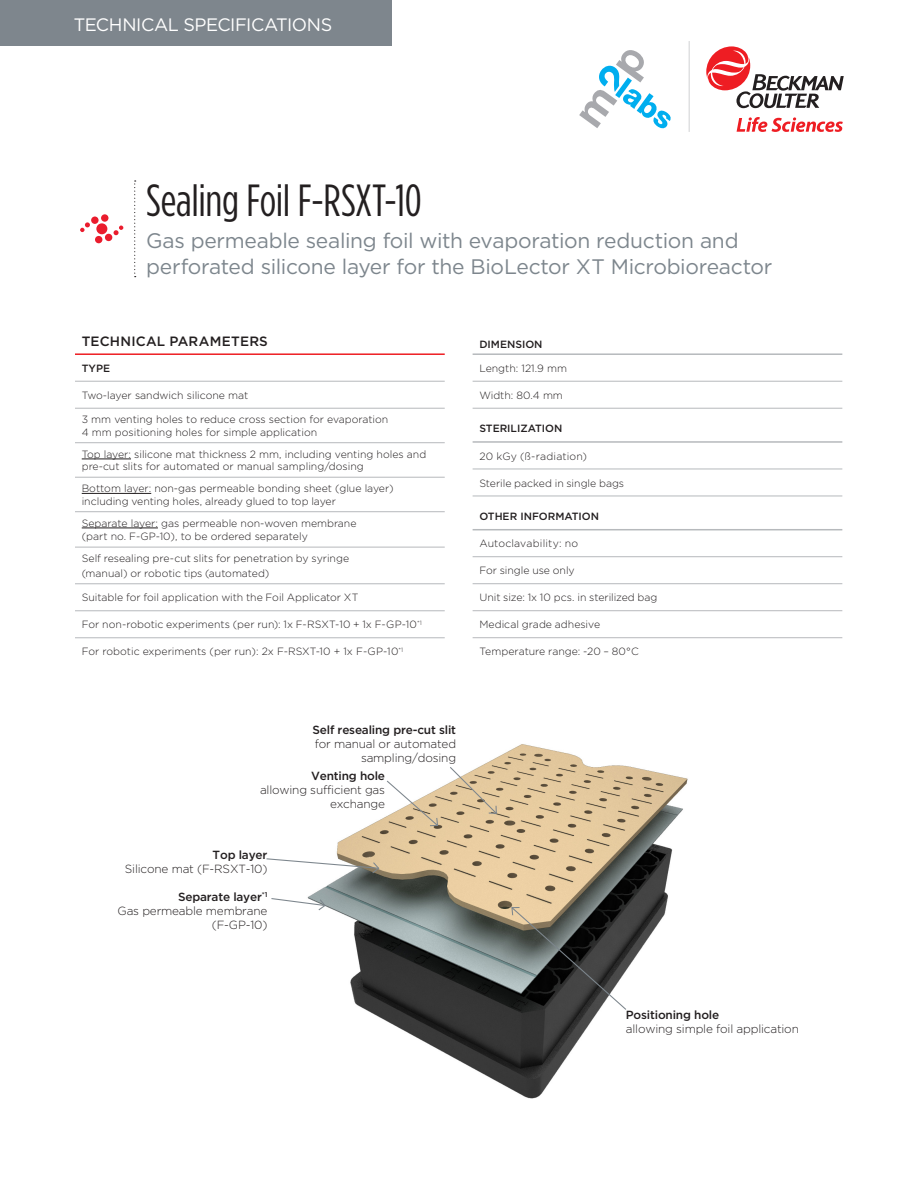
<style>
.page{position:relative;width:918px;height:1188px;background:#fff}
.page>*{position:absolute;margin:0;border:0;box-sizing:border-box;transform-origin:0 0}
.Doc_-_Title{font:45px "Gotham Condensed";letter-spacing:-.01em;color:#231f20}
.Doc_-_Title-2{font:21px/25.2px "Gotham";letter-spacing:-.015em;color:#7d868d}
.t1{font:18px "Gotham";letter-spacing:-.025em;color:#fff}
.Header_2{font:500 13.5px "Gotham";letter-spacing:.015em;color:#231f20}
.t2{font:300 11.85px/14px "Gotham";letter-spacing:-.015em;color:#231f20;text-align:right}
.t3{font:500 11.85px "Gotham";letter-spacing:-.015em;color:#231f20}
.Doc_-_Table_-_Cell{font:300 10.5px/12.6px "Gotham";color:#231f20}
.DSG_-_Unordered_Bull{font:300 10.5px "Gotham";color:#231f20}
.Doc_-_Table_-_Cell-2{font:500 10.5px "Gotham";color:#231f20}
</style>
<div class="page">
<div style="left:0;top:0;width:392px;height:46px;background:#7e868d"></div>
<svg style="left:134px;top:180px;width:2px;height:97px"></svg>
<div style="left:95px;top:236px;width:7px;height:7px;background:#ea1c2d;border-radius:50%"></div>
<div style="left:105px;top:234px;width:7px;height:7px;background:#ea1c2d;border-radius:50%"></div>
<svg style="left:114px;top:226px;width:9px;height:9px"></svg>
<div style="left:101px;top:214px;width:7px;height:8px;background:#ea1c2d;border-radius:50%"></div>
<div style="left:91px;top:217px;width:8px;height:7px;background:#ea1c2d;border-radius:50%"></div>
<div style="left:96px;top:223px;width:11px;height:11px;background:#ea1c2d;border-radius:50%"></div>
<svg style="left:80px;top:222px;width:10px;height:10px"></svg>
<hr style="left:75px;top:381px;width:370px;height:1px;background:#b6b9bc">
<hr style="left:75px;top:408px;width:370px;height:1px;background:#b6b9bc">
<hr style="left:75px;top:442px;width:370px;height:1px;background:#b6b9bc">
<hr style="left:75px;top:477px;width:370px;height:1px;background:#b6b9bc">
<hr style="left:75px;top:511px;width:370px;height:1px;background:#b6b9bc">
<hr style="left:75px;top:547px;width:370px;height:1px;background:#b6b9bc">
<hr style="left:75px;top:583px;width:370px;height:1px;background:#b6b9bc">
<hr style="left:75px;top:610px;width:370px;height:1px;background:#b6b9bc">
<hr style="left:75px;top:637px;width:370px;height:1px;background:#b6b9bc">
<hr style="left:75px;top:353px;width:370px;height:2px;background:#ee1d23">
<hr style="left:82px;top:459px;width:49px;height:1px;background:#231f20">
<hr style="left:82px;top:493px;width:69px;height:1px;background:#231f20">
<hr style="left:82px;top:528px;width:76px;height:1px;background:#231f20">
<img style="left:308px;top:744px;width:380px;height:355px">
<div style="left:258px;top:724px;width:198px;height:38px;background:#fff"></div>
<div style="left:626px;top:1009px;width:198px;height:38px;background:#fff"></div>
<div style="left:229px;top:770px;width:156px;height:38px;background:#fff"></div>
<svg style="left:449px;top:766px;width:49px;height:49px;background:#d9c4a0"></svg>
<svg style="left:386px;top:780px;width:53px;height:47px"></svg>
<svg style="left:266px;top:858px;width:114px;height:16px"></svg>
<svg style="left:271px;top:897px;width:56px;height:14px"></svg>
<hr style="left:689px;top:41px;width:1px;height:91px;background:#d0d1d3">
<hr style="left:473px;top:381px;width:369px;height:1px;background:#b6b9bc">
<hr style="left:473px;top:469px;width:369px;height:1px;background:#b6b9bc">
<hr style="left:473px;top:496px;width:369px;height:1px;background:#b6b9bc">
<hr style="left:473px;top:556px;width:369px;height:1px;background:#b6b9bc">
<hr style="left:473px;top:583px;width:369px;height:1px;background:#b6b9bc">
<hr style="left:473px;top:610px;width:369px;height:1px;background:#b7b9bd">
<hr style="left:473px;top:637px;width:369px;height:1px;background:#b7b9bd">
<hr style="left:473px;top:408px;width:369px;height:1px;background:#b6b9bc">
<hr style="left:473px;top:353px;width:369px;height:2px;background:#b6b9bc">
<hr style="left:473px;top:441px;width:369px;height:2px;background:#b6b9bc">
<hr style="left:473px;top:529px;width:369px;height:1px;background:#b6b9bc">
<svg style="left:510px;top:906px;width:117px;height:105px;background:#535450"></svg>
<svg style="left:706px;top:46px;width:138px;height:62px"></svg>
<svg style="left:737px;top:117px;width:106px;height:15px"></svg>
<svg style="left:579px;top:50px;width:92px;height:78px"></svg>
<h3 class="t1" style="left:74px;top:13px;width:260px">TECHNICAL SPECIFICATIONS</h3>
<p class="Doc_-_Title" style="left:146px;top:175px;width:277px">Sealing Foil F-RSXT-10</p>
<p class="Doc_-_Title-2" style="left:146px;top:228px;width:628px">Gas permeable sealing foil with evaporation reduction and perforated silicone layer for the BioLector XT Microbioreactor</p>
<p class="Header_2" style="left:82px;top:333px;width:188px">TECHNICAL PARAMETERS</p>
<p class="Doc_-_Table_-_Cell-2" style="left:82px;top:361px;width:30px">TYPE</p>
<p class="Doc_-_Table_-_Cell" style="left:82px;top:389px;width:168px">Two-layer sandwich silicone mat</p>
<p class="Doc_-_Table_-_Cell" style="left:82px;top:413px;width:308px">3 mm venting holes to reduce cross section for evaporation</p>
<p class="Doc_-_Table_-_Cell" style="left:82px;top:426px;width:237px">4 mm positioning holes for simple application</p>
<p class="Doc_-_Table_-_Cell" style="left:82px;top:448px;width:346px">Top layer: silicone mat thickness 2 mm, including venting holes and pre-cut slits for automated or manual sampling/dosing</p>
<p class="Doc_-_Table_-_Cell" style="left:82px;top:482px;width:314px">Bottom layer: non-gas permeable bonding sheet (glue layer)</p>
<p class="DSG_-_Unordered_Bull" style="left:82px;top:495px;width:256px">including venting holes, already glued to top layer</p>
<p class="Doc_-_Table_-_Cell" style="left:82px;top:516px;width:276px;line-height:13.5px">Separate layer: gas permeable non-woven membrane (part no. F-GP-10), to be ordered separately</p>
<p class="DSG_-_Unordered_Bull" style="left:82px;top:552px;width:269px">Self resealing pre-cut slits for penetration by syringe</p>
<p class="DSG_-_Unordered_Bull" style="left:82px;top:567px;width:189px">(manual) or robotic tips (automated)</p>
<p class="DSG_-_Unordered_Bull" style="left:82px;top:591px;width:278px">Suitable for foil application with the Foil Applicator XT</p>
<p class="DSG_-_Unordered_Bull" style="left:82px;top:618px;width:342px">For non-robotic experiments (per run): 1x F-RSXT-10 + 1x F-GP-10<sup>*1</sup></p>
<p class="Doc_-_Table_-_Cell" style="left:82px;top:645px;width:323px">For robotic experiments (per run): 2x F-RSXT-10 + 1x F-GP-10<sup>*1</sup></p>
<p class="Doc_-_Table_-_Cell-2" style="left:479px;top:337px;width:65px">DIMENSION</p>
<p class="Doc_-_Table_-_Cell" style="left:479px;top:362px;width:89px">Length: 121.9 mm</p>
<p class="Doc_-_Table_-_Cell" style="left:479px;top:389px;width:85px">Width: 80.4 mm</p>
<p class="Doc_-_Table_-_Cell-2" style="left:479px;top:422px;width:85px">STERILIZATION</p>
<p class="DSG_-_Unordered_Bull" style="left:479px;top:449px;width:109px">20 kGy (ß-radiation)</p>
<p class="DSG_-_Unordered_Bull" style="left:479px;top:476px;width:146px">Sterile packed in single bags</p>
<p class="Doc_-_Table_-_Cell-2" style="left:479px;top:509px;width:121px">OTHER INFORMATION</p>
<p class="DSG_-_Unordered_Bull" style="left:479px;top:537px;width:100px">Autoclavability: no</p>
<p class="DSG_-_Unordered_Bull" style="left:479px;top:564px;width:97px">For single use only</p>
<p class="DSG_-_Unordered_Bull" style="left:479px;top:591px;width:180px">Unit size: 1x 10 pcs. in sterilized bag</p>
<p class="DSG_-_Unordered_Bull" style="left:479px;top:618px;width:122px">Medical grade adhesive</p>
<p class="DSG_-_Unordered_Bull" style="left:479px;top:645px;width:161px">Temperature range: -20 – 80°C</p>
<p class="t3" style="left:312px;top:722px;width:145px">Self resealing pre-cut slit</p>
<p class="t2" style="left:315px;top:736px;width:143px">for manual or automated sampling/dosing</p>
<p class="t3" style="left:311px;top:768px;width:75px">Venting hole</p>
<p class="t2" style="left:260px;top:782px;width:127px">allowing sufficient gas exchange</p>
<p class="t3" style="left:213px;top:847px;width:56px">Top layer</p>
<p class="t2" style="left:125px;top:862px;width:144px">Silicone mat (F-RSXT-10)</p>
<p class="t3" style="left:178px;top:889px;width:91px">Separate layer<sup>*1</sup></p>
<p class="t2" style="left:118px;top:903px;width:151px">Gas permeable membrane (F-GP-10)</p>
<p class="t3" style="left:626px;top:1007px;width:95px">Positioning hole</p>
<p class="t2" style="left:626px;top:1021px;width:174px">allowing simple foil application</p>
</div>
